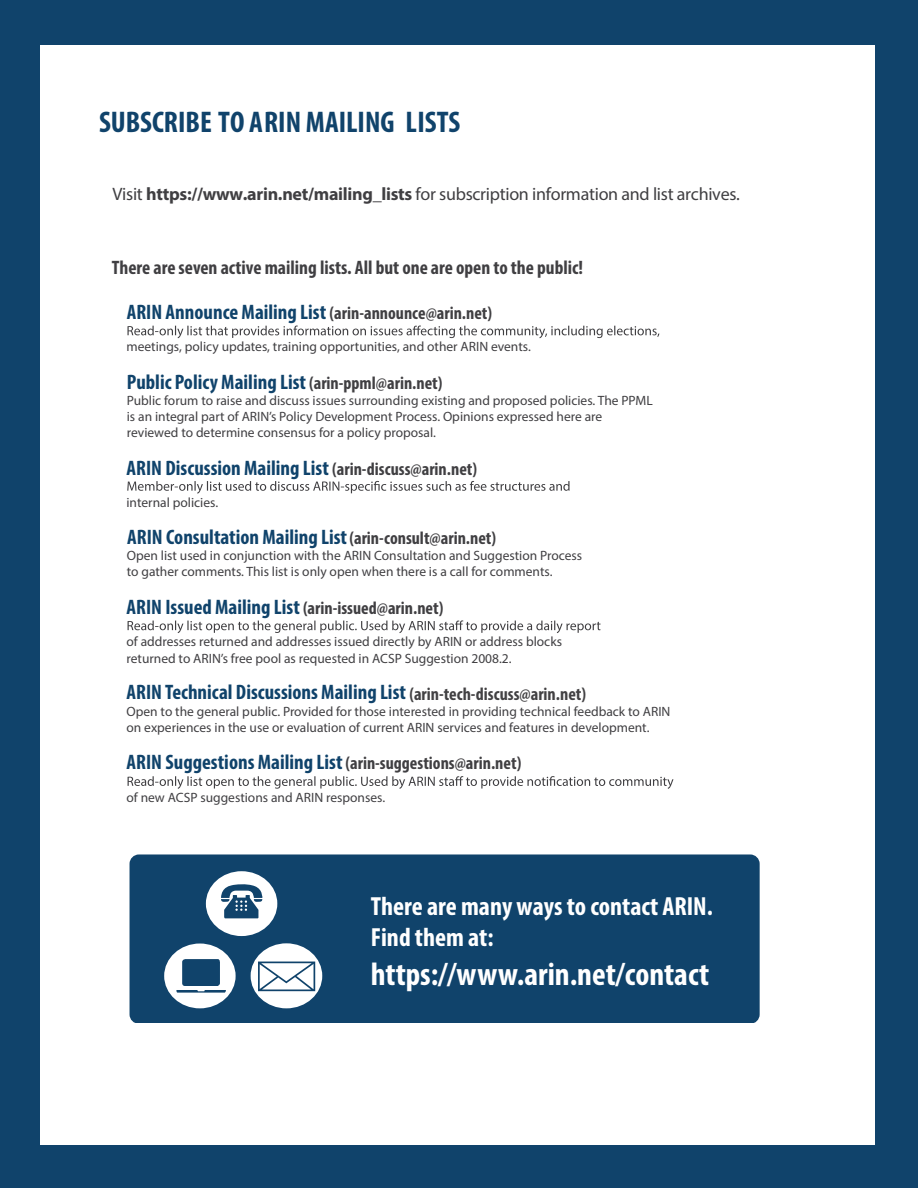
<style>
.page{position:relative;width:918px;height:1188px;background:#10436b}
.page>*{position:absolute;margin:0;border:0;box-sizing:border-box;transform-origin:0 0}
.t1{font:700 condensed 32.4px "Myriad Pro";color:#fff}
.t2{font:700 condensed 30px "Myriad Pro";color:#10436b}
.t3{font:700 condensed 26.25px/31.5px "Myriad Pro";color:#fff}
.t4{font:700 condensed 21px "Myriad Pro";color:#10436b}
.t5{font:700 condensed 19.5px "Myriad Pro";color:#403f42}
.t6{font:700 condensed 18px "Myriad Pro";color:#403f42}
.t7{font:18px "Myriad Pro";letter-spacing:-.015em;color:#403f42}
.t8{font:700 condensed 18px "Myriad Pro";color:#424143}
.t9{font:13.5px/16.2px "Myriad Pro";color:#403f42}
.s1{font-weight:700}
</style>
<div class="page">
<div style="left:40px;top:45px;width:835px;height:1099px;background:#fff"></div>
<svg style="left:127px;top:326px;width:532px;height:12px"></svg>
<svg style="left:127px;top:481px;width:443px;height:13px"></svg>
<svg style="left:128px;top:620px;width:473px;height:13px"></svg>
<svg style="left:128px;top:776px;width:545px;height:13px"></svg>
<div style="left:130px;top:854px;width:630px;height:169px;background:#10436b;border-radius:9px"></div>
<svg style="left:206px;top:871px;width:71px;height:65px"></svg>
<svg style="left:164px;top:944px;width:72px;height:64px"></svg>
<svg style="left:251px;top:943px;width:71px;height:65px"></svg>
<h2 class="t2" style="left:99px;top:104px;width:363px">SUBSCRIBE TO ARIN MAILING LISTS</h2>
<h3 class="t7" style="left:112px;top:183px;width:629px">Visit <span class="s1">https://www.arin.net/mailing_lists</span> for subscription information and list archives.</h3>
<h3 class="t5" style="left:112px;top:256px;width:473px">There are seven active mailing lists. All but one are open to the public!</h3>
<h3 class="t4" style="left:127px;top:299px;width:201px">ARIN Announce Mailing List</h3>
<h3 class="t6" style="left:330px;top:302px;width:164px">(arin-announce@arin.net)</h3>
<p class="t9" style="left:126px;top:339px;width:406px">meetings, policy updates, training opportunities, and other ARIN events.</p>
<h3 class="t4" style="left:127px;top:368px;width:181px">Public Policy Mailing List</h3>
<h3 class="t6" style="left:309px;top:371px;width:135px">(arin-ppml@arin.net)</h3>
<p class="t9" style="left:127px;top:392px;width:528px">Public forum to raise and discuss issues surrounding existing and proposed policies. The PPML is an integral part of ARIN’s Policy Development Process. Opinions expressed here are reviewed to determine consensus for a policy proposal.</p>
<h3 class="t4" style="left:127px;top:455px;width:204px">ARIN Discussion Mailing List</h3>
<h3 class="t6" style="left:332px;top:458px;width:146px">(arin-discuss@arin.net)</h3>
<p class="t9" style="left:126px;top:494px;width:93px">internal policies.</p>
<h3 class="t4" style="left:127px;top:524px;width:221px">ARIN Consultation Mailing List</h3>
<h3 class="t6" style="left:349px;top:527px;width:148px">(arin-consult@arin.net)</h3>
<p class="t9" style="left:127px;top:547px;width:457px">Open list used in conjunction with the ARIN Consultation and Suggestion Process to gather comments. This list is only open when there is a call for comments.</p>
<h3 class="t4" style="left:127px;top:594px;width:175px">ARIN Issued Mailing List</h3>
<h3 class="t6" style="left:303px;top:597px;width:142px">(arin-issued@arin.net)</h3>
<p class="t9" style="left:127px;top:634px;width:437px">of addresses returned and addresses issued directly by ARIN or address blocks returned to ARIN’s free pool as requested in ACSP Suggestion 2008.2.</p>
<h3 class="t4" style="left:127px;top:679px;width:281px">ARIN Technical Discussions Mailing List</h3>
<h3 class="t8" style="left:409px;top:683px;width:178px">(arin-tech-discuss@arin.net)</h3>
<p class="t9" style="left:127px;top:703px;width:545px">Open to the general public. Provided for those interested in providing technical feedback to ARIN on experiences in the use or evaluation of current ARIN services and features in development.</p>
<h3 class="t4" style="left:127px;top:749px;width:218px">ARIN Suggestions Mailing List</h3>
<h3 class="t6" style="left:345px;top:752px;width:177px">(arin-suggestions@arin.net)</h3>
<p class="t9" style="left:127px;top:789px;width:260px">of new ACSP suggestions and ARIN responses.</p>
<h3 class="t3" style="left:371px;top:890px;width:344px">There are many ways to contact ARIN.<br>Find them at:</h3>
<h1 class="t1" style="left:371px;top:954px;width:340px">https://www.arin.net/contact</h1>
</div>
